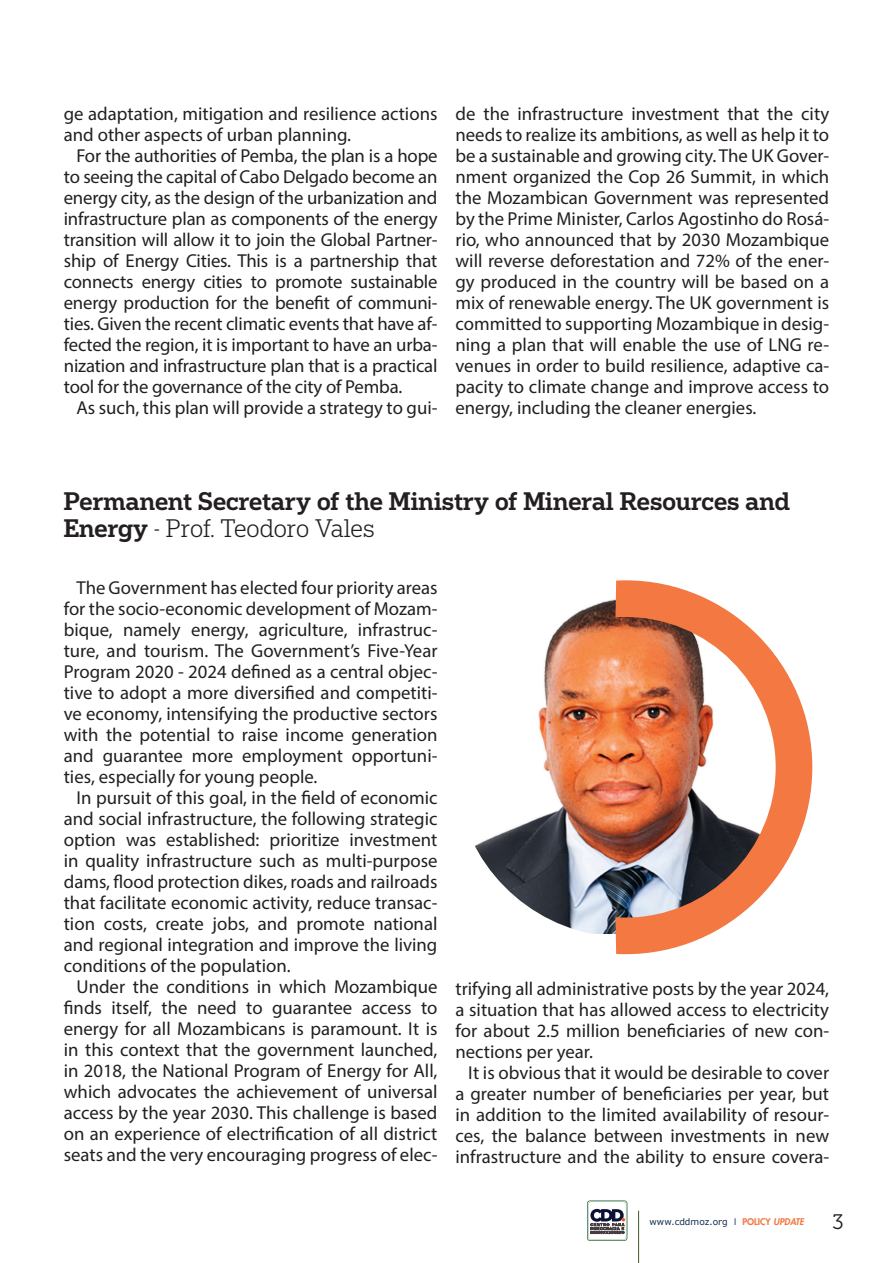
<style>
.page{position:relative;width:893px;height:1263px;background:#fff}
.page>*{position:absolute;margin:0;border:0;box-sizing:border-box;transform-origin:0 0}
.t1{font:500 24px/27px "Popular";color:#231f20}
.t2{font:21px "Museo 300";color:#231f20}
.t3{font:18.75px/21px "Myriad Pro";color:#231f20;text-align:justify}
.t4{font:9px "Verdana";color:#102d4e}
.s1{font-weight:300}
.s2{font-family:"Futura LT"}
.s3{font-family:"Futura LT";font-weight:800;color:#f37841}
.s4{font-family:"Futura LT";font-weight:800;font-style:italic;color:#f37841}
</style>
<div class="page">
<hr style="left:638px;top:1211px;width:1px;height:52px;background:#425827">
<svg style="left:587px;top:1200px;width:40px;height:41px"></svg>
<img style="left:474px;top:599px;width:141px;height:335px">
<svg style="left:615px;top:580px;width:197px;height:374px"></svg>
<p class="t3" style="left:64px;top:103px;width:375px">ge adaptation, mitigation and resilience actions and other aspects of urban planning.</p>
<p class="t3" style="left:64px;top:145px;width:375px;text-indent:13px">For the authorities of Pemba, the plan is a hope to seeing the capital of Cabo Delgado become an energy city, as the design of the urbanization and infrastructure plan as components of the energy transition will allow it to join the Global Partner&shy;ship of Energy Cities. This is a partnership that connects energy cities to promote sustainable energy production for the benefit of communi&shy;ties. Given the recent climatic events that have af&shy;fected the region, it is important to have an urba&shy;nization and infrastructure plan that is a practical tool for the governance of the city of Pemba.</p>
<p class="t3" style="left:77px;top:397px;width:362px">As such, this plan will provide a strategy to gui-</p>
<p class="t3" style="left:455px;top:103px;width:375px">de the infrastructure investment that the city needs to realize its ambitions, as well as help it to be a sustainable and growing city. The UK Gover&shy;nment organized the Cop 26 Summit, in which the Mozambican Government was represented by the Prime Minister, Carlos Agostinho do Rosá&shy;rio, who announced that by 2030 Mozambique will reverse deforestation and 72% of the ener&shy;gy produced in the country will be based on a mix of renewable energy. The UK government is committed to supporting Mozambique in desig&shy;ning a plan that will enable the use of LNG re&shy;venues in order to build resilience, adaptive ca&shy;pacity to climate change and improve access to energy, including the cleaner energies.</p>
<p class="t1" style="left:64px;top:487px;width:728px">Permanent Secretary of the Ministry of Mineral Resources and<br>Energy <span class="s1">- Prof. Teodoro Vales</span></p>
<p class="t3" style="left:64px;top:577px;width:375px;text-indent:13px">The Government has elected four priority areas for the socio-economic development of Mozam&shy;bique, namely energy, agriculture, infrastruc&shy;ture, and tourism. The Government’s Five-Year Program 2020 - 2024 defined as a central objec&shy;tive to adopt a more diversified and competiti&shy;ve economy, intensifying the productive sectors with the potential to raise income generation and guarantee more employment opportuni&shy;ties, especially for young people.</p>
<p class="t3" style="left:64px;top:787px;width:375px;text-indent:13px">In pursuit of this goal, in the field of economic and social infrastructure, the following strategic option was established: prioritize investment in quality infrastructure such as multi-purpose dams, flood protection dikes, roads and railroads that facilitate economic activity, reduce transac&shy;tion costs, create jobs, and promote national and regional integration and improve the living conditions of the population.</p>
<p class="t3" style="left:64px;top:976px;width:375px;text-indent:13px">Under the conditions in which Mozambique finds itself, the need to guarantee access to energy for all Mozambicans is paramount. It is in this context that the government launched, in 2018, the National Program of Energy for All, which advocates the achievement of universal access by the year 2030. This challenge is based on an experience of electrification of all district seats and the very encouraging progress of elec-</p>
<p class="t3" style="left:455px;top:978px;width:375px">trifying all administrative posts by the year 2024, a situation that has allowed access to electricity for about 2.5 million beneficiaries of new con&shy;nections per year.</p>
<p class="t3" style="left:455px;top:1062px;width:375px;text-indent:13px">It is obvious that it would be desirable to cover a greater number of beneficiaries per year, but in addition to the limited availability of resour&shy;ces, the balance between investments in new infrastructure and the ability to ensure covera-</p>
<p class="t4" style="left:650px;top:1215px;width:156px">www.cddmoz.org <span class="s2">I</span> <span class="s3">POLICY</span> <span class="s4">UPDATE</span></p>
<p class="t2" style="left:832px;top:1210px;width:13px">3</p>
</div>
